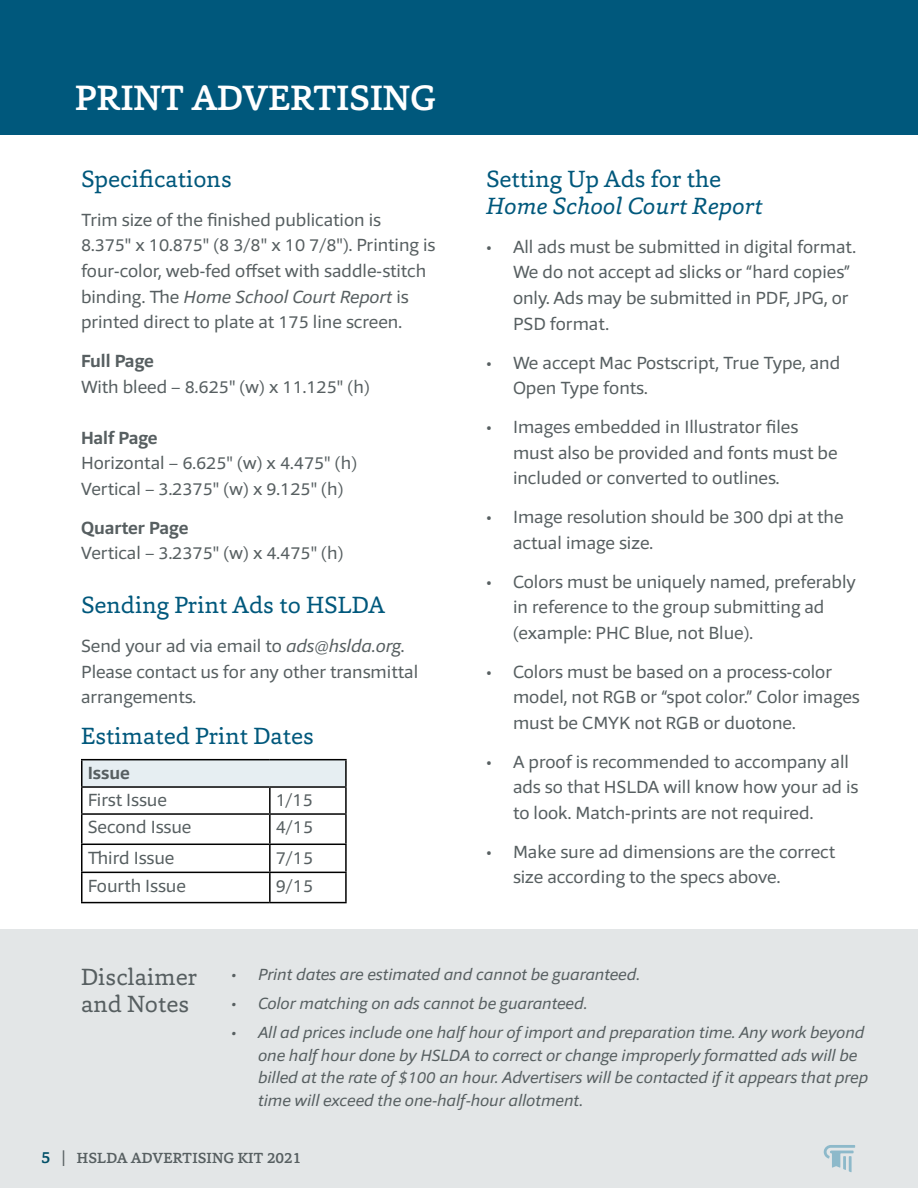
<style>
.page{position:relative;width:918px;height:1188px;background:#fff}
.page>*{position:absolute;margin:0;border:0;box-sizing:border-box;transform-origin:0 0}
.t1{font:500 36px "Capita";letter-spacing:-.005em;color:#fff}
.t2{font:24px "Capita";color:#00587c}
.t3{font:italic 24px "Capita";color:#00587c}
.t4{font:24px/27px "Capita";color:#575f61}
.t5{font:18px/25.5px "Foro Sans";color:#575f61}
.t6{font:700 18px "Foro Sans";color:#575f61}
.t7{font:italic 16.5px/22.5px "Foro Sans";color:#575f61}
.t8{font:500 15px "Capita";color:#575f61}
.s1{font-style:italic}
.s2{font-size:16.5px;color:#004f67}
.s3{font-size:16.5px}
</style>
<div class="page">
<div style="left:0;top:930px;width:918px;height:258px;background:#e3e6e7"></div>
<div style="left:82px;top:760px;width:264px;height:27px;background:#e6eef2"></div>
<hr style="left:81px;top:759px;width:189px;height:1px;background:#000">
<hr style="left:270px;top:759px;width:77px;height:1px;background:#000">
<hr style="left:345px;top:760px;width:2px;height:26px;background:#000">
<hr style="left:269px;top:788px;width:2px;height:25px;background:#000">
<hr style="left:345px;top:788px;width:2px;height:25px;background:#000">
<hr style="left:81px;top:813px;width:189px;height:2px;background:#000">
<hr style="left:270px;top:813px;width:77px;height:2px;background:#000">
<hr style="left:269px;top:815px;width:2px;height:29px;background:#000">
<hr style="left:345px;top:815px;width:2px;height:29px;background:#000">
<hr style="left:81px;top:844px;width:189px;height:1px;background:#000">
<hr style="left:270px;top:844px;width:77px;height:1px;background:#000">
<hr style="left:269px;top:845px;width:2px;height:27px;background:#000">
<hr style="left:345px;top:845px;width:2px;height:27px;background:#000">
<hr style="left:81px;top:872px;width:189px;height:1px;background:#000">
<hr style="left:270px;top:872px;width:77px;height:1px;background:#000">
<hr style="left:269px;top:873px;width:2px;height:29px;background:#000">
<hr style="left:345px;top:873px;width:2px;height:29px;background:#000">
<hr style="left:81px;top:902px;width:189px;height:1px;background:#000">
<hr style="left:270px;top:902px;width:77px;height:1px;background:#000">
<hr style="left:81px;top:786px;width:189px;height:2px;background:#000">
<hr style="left:270px;top:786px;width:77px;height:2px;background:#000">
<svg style="left:81px;top:760px;width:1px;height:142px"></svg>
<div style="left:0;top:0;width:918px;height:135px;background:#00587c"></div>
<svg style="left:824px;top:1145px;width:31px;height:27px"></svg>
<h1 class="t1" style="left:75px;top:74px;width:362px">PRINT ADVERTISING</h1>
<h2 class="t2" style="left:81px;top:163px;width:152px">Specifications</h2>
<p class="t5" style="left:81px;top:207px;width:356px">Trim size of the finished publication is 8.375" x 10.875" (8 3/8" x 10 7/8"). Printing is four-color, web-fed offset with saddle-stitch binding. The <span class="s1">Home School Court Report</span> is printed direct to plate at 175 line screen.</p>
<p class="t6" style="left:81px;top:349px;width:74px">Full Page</p>
<p class="t5" style="left:81px;top:373px;width:290px">With bleed – 8.625" (w) x 11.125" (h)</p>
<p class="t6" style="left:81px;top:426px;width:78px">Half Page</p>
<p class="t5" style="left:81px;top:450px;width:278px">Horizontal – 6.625" (w) x 4.475" (h)<br>Vertical – 3.2375" (w) x 9.125" (h)</p>
<p class="t6" style="left:81px;top:516px;width:109px">Quarter Page</p>
<p class="t5" style="left:81px;top:540px;width:264px">Vertical – 3.2375" (w) x 4.475" (h)</p>
<h2 class="t2" style="left:81px;top:589px;width:306px">Sending Print Ads to HSLDA</h2>
<p class="t5" style="left:81px;top:633px;width:339px">Send your ad via email to <span class="s1">ads@hslda.org</span>.<br>Please contact us for any other transmittal arrangements.</p>
<h2 class="t2" style="left:81px;top:720px;width:235px">Estimated Print Dates</h2>
<p class="t6" style="left:88px;top:761px;width:44px">Issue</p>
<p class="t5" style="left:88px;top:787px;width:81px">First Issue</p>
<p class="t5" style="left:276px;top:787px;width:39px">1/15</p>
<p class="t5" style="left:88px;top:814px;width:105px">Second Issue</p>
<p class="t5" style="left:276px;top:814px;width:39px">4/15</p>
<p class="t5" style="left:88px;top:844px;width:88px">Third Issue</p>
<p class="t5" style="left:276px;top:844px;width:39px">7/15</p>
<p class="t5" style="left:88px;top:873px;width:100px">Fourth Issue</p>
<p class="t5" style="left:276px;top:873px;width:39px">9/15</p>
<h2 class="t2" style="left:486px;top:163px;width:237px">Setting Up Ads for the</h2>
<h2 class="t3" style="left:486px;top:190px;width:278px">Home School Court Report</h2>
<p class="t5" style="left:513px;top:234px;width:345px;text-indent:-27px">• All ads must be submitted in digital format.<br>We do not accept ad slicks or “hard copies” only. Ads may be submitted in PDF, JPG, or PSD format.</p>
<p class="t5" style="left:513px;top:349px;width:329px;text-indent:-27px">• We accept Mac Postscript, True Type, and<br>Open Type fonts.</p>
<p class="t5" style="left:513px;top:414px;width:326px;text-indent:-27px">• Images embedded in Illustrator files must also be provided and fonts must be included or converted to outlines.</p>
<p class="t5" style="left:513px;top:504px;width:332px;text-indent:-27px">• Image resolution should be 300 dpi at the actual image size.</p>
<p class="t5" style="left:513px;top:568px;width:344px;text-indent:-27px">• Colors must be uniquely named, preferably in reference to the group submitting ad (example: PHC Blue, not Blue).</p>
<p class="t5" style="left:513px;top:658px;width:348px;text-indent:-27px">• Colors must be based on a process-color model, not RGB or “spot color.” Color images must be CMYK not RGB or duotone.</p>
<p class="t5" style="left:513px;top:748px;width:347px;text-indent:-27px">• A proof is recommended to accompany all ads so that HSLDA will know how your ad is to look. Match-prints are not required.</p>
<p class="t5" style="left:513px;top:839px;width:324px;text-indent:-27px">• Make sure ad dimensions are the correct size according to the specs above.</p>
<h2 class="t4" style="left:81px;top:963px;width:118px">Disclaimer and Notes</h2>
<p class="t7" style="left:231px;top:963px;width:410px">• Print dates are estimated and cannot be guaranteed.</p>
<p class="t7" style="left:231px;top:992px;width:358px">• Color matching on ads cannot be guaranteed.</p>
<p class="t7" style="left:258px;top:1021px;width:612px;text-indent:-27px">• All ad prices include one half hour of import and preparation time. Any work beyond one half hour done by HSLDA to correct or change improperly formatted ads will be billed at the rate of $100 an hour. Advertisers will be contacted if it appears that prep time will exceed the one-half-hour allotment.</p>
<p class="t8" style="left:41px;top:1148px;width:262px"><span class="s2">5</span> <span class="s3">|</span> HSLDA ADVERTISING KIT 2021</p>
</div>
